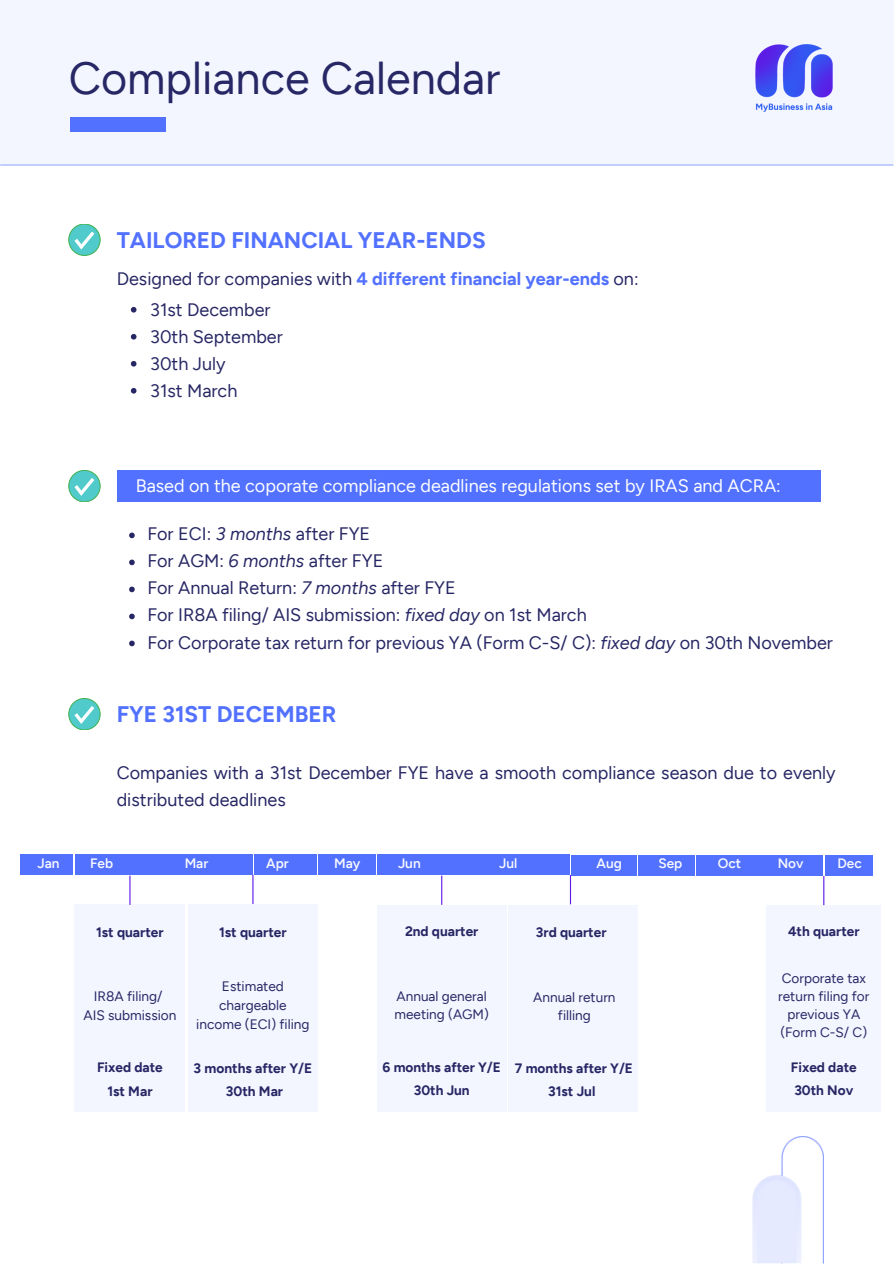
<style>
.page{position:relative;width:894px;height:1264px;background:#fff}
.page>*{position:absolute;margin:0;border:0;box-sizing:border-box;transform-origin:0 0}
.t1{font:45px "Oak Sans";color:#272765}
.t2{font:700 22.5px "Oak Sans";color:#5271ff}
.t3{font:18px/27px "Oak Sans";color:#272765}
.t4{font:18px "Oak Sans";color:#fff}
.t5{font:700 18px "Oak Sans";color:#5271ff}
.t6{font:13.65px/18px "Oak Sans";color:#272765;text-align:center}
.t7{font:700 13.65px "Oak Sans";color:#272765}
.t8{font:600 13.65px "Oak Sans";color:#f9faff}
.s1{font-weight:400;color:#272765}
.s2{font-style:italic}
</style>
<div class="page">
<div style="left:0;top:1px;width:893px;height:164px;background:#f3f5ff"></div>
<hr style="left:1px;top:164px;width:891px;height:1px;background:#9aacfd">
<div style="left:69px;top:470px;width:31px;height:32px;background:#51cacc;border-radius:50%"></div>
<div style="left:69px;top:470px;width:31px;height:32px;border:1px solid #3fb24f;border-radius:50%"></div>
<svg style="left:74px;top:478px;width:20px;height:18px"></svg>
<div style="left:70px;top:117px;width:95px;height:15px;background:#5271ff"></div>
<img style="left:755px;top:44px;width:78px;height:68px">
<div style="left:117px;top:470px;width:703px;height:32px;background:#5271ff"></div>
<svg style="left:129px;top:532px;width:6px;height:6px"></svg>
<svg style="left:129px;top:559px;width:6px;height:6px"></svg>
<svg style="left:129px;top:586px;width:6px;height:6px"></svg>
<svg style="left:129px;top:613px;width:6px;height:6px"></svg>
<svg style="left:129px;top:640px;width:6px;height:6px"></svg>
<div style="left:69px;top:698px;width:31px;height:32px;background:#51cacc;border-radius:50%"></div>
<div style="left:69px;top:698px;width:31px;height:32px;border:1px solid #3fb24f;border-radius:50%"></div>
<svg style="left:74px;top:706px;width:20px;height:18px"></svg>
<div style="left:254px;top:854px;width:63px;height:20px;background:#5271ff"></div>
<div style="left:21px;top:854px;width:52px;height:20px;background:#5271ff"></div>
<div style="left:75px;top:854px;width:53px;height:20px;background:#5271ff"></div>
<div style="left:130px;top:854px;width:123px;height:20px;background:#5271ff"></div>
<div style="left:75px;top:904px;width:110px;height:207px;background:#f3f5ff"></div>
<svg style="left:129px;top:875px;width:1px;height:29px"></svg>
<div style="left:188px;top:904px;width:129px;height:207px;background:#f3f5ff"></div>
<hr style="left:252px;top:874px;width:1px;height:30px;background:#5e17eb">
<div style="left:318px;top:854px;width:57px;height:20px;background:#5271ff"></div>
<div style="left:377px;top:854px;width:64px;height:20px;background:#5271ff"></div>
<div style="left:443px;top:854px;width:127px;height:20px;background:#5271ff"></div>
<div style="left:571px;top:855px;width:65px;height:20px;background:#5271ff"></div>
<div style="left:638px;top:855px;width:56px;height:20px;background:#5271ff"></div>
<div style="left:377px;top:904px;width:129px;height:207px;background:#f3f5ff"></div>
<svg style="left:441px;top:875px;width:1px;height:29px"></svg>
<div style="left:508px;top:905px;width:130px;height:206px;background:#f3f5ff"></div>
<hr style="left:569px;top:875px;width:2px;height:29px;background:#5e17eb">
<div style="left:766px;top:905px;width:114px;height:206px;background:#f3f5ff"></div>
<hr style="left:823px;top:875px;width:1px;height:30px;background:#5e17eb">
<div style="left:696px;top:855px;width:61px;height:20px;background:#5271ff"></div>
<div style="left:758px;top:855px;width:65px;height:20px;background:#5271ff"></div>
<div style="left:825px;top:855px;width:47px;height:20px;background:#5271ff"></div>
<svg style="left:131px;top:307px;width:5px;height:5px"></svg>
<svg style="left:131px;top:334px;width:5px;height:5px"></svg>
<svg style="left:131px;top:361px;width:5px;height:5px"></svg>
<svg style="left:131px;top:388px;width:5px;height:5px"></svg>
<div style="left:69px;top:224px;width:31px;height:31px;background:#51cacc;border-radius:50%"></div>
<div style="left:69px;top:224px;width:31px;height:31px;border:1px solid #3fb24f;border-radius:50%"></div>
<svg style="left:74px;top:231px;width:20px;height:18px"></svg>
<img style="left:752px;top:1136px;width:70px;height:127px">
<p class="t1" style="left:69px;top:51px;width:433px">Compliance Calendar</p>
<h4 class="t2" style="left:117px;top:226px;width:370px">TAILORED FINANCIAL YEAR-ENDS</h4>
<p class="t5" style="left:117px;top:268px;width:523px"><span class="s1">Designed for companies with</span> 4 different financial year-ends <span class="s1">on:</span></p>
<h4 class="t3" style="left:150px;top:296px;width:122px">31st December</h4>
<h4 class="t3" style="left:150px;top:323px;width:134px">30th September</h4>
<h4 class="t3" style="left:150px;top:350px;width:77px">30th July</h4>
<h4 class="t3" style="left:150px;top:377px;width:89px">31st March</h4>
<h4 class="t4" style="left:136px;top:474px;width:646px">Based on the coporate compliance deadlines regulations set by IRAS and ACRA:</h4>
<p class="t3" style="left:147px;top:520px;width:224px">For ECI: <span class="s2">3 months</span> after FYE</p>
<h2 class="t3" style="left:147px;top:547px;width:237px">For AGM: <span class="s2">6 months</span> after FYE</h2>
<h3 class="t3" style="left:147px;top:574px;width:310px">For Annual Return: <span class="s2">7 months</span> after FYE</h3>
<p class="t3" style="left:147px;top:601px;width:441px">For IR8A filing/ AIS submission: <span class="s2">fixed day</span> on 1st March</p>
<p class="t3" style="left:147px;top:628px;width:687px">For Corporate tax return for previous YA (Form C-S/ C): <span class="s2">fixed day</span> on 30th November</p>
<p class="t2" style="left:117px;top:700px;width:221px">FYE 31ST DECEMBER</p>
<p class="t3" style="left:117px;top:759px;width:720px">Companies with a 31st December FYE have a smooth compliance season due to evenly distributed deadlines</p>
<p class="t8" style="left:37px;top:854px;width:24px">Jan</p>
<h3 class="t8" style="left:90px;top:855px;width:25px">Feb</h3>
<p class="t8" style="left:185px;top:855px;width:25px">Mar</p>
<p class="t8" style="left:266px;top:855px;width:24px">Apr</p>
<h4 class="t8" style="left:334px;top:854px;width:28px">May</h4>
<h4 class="t8" style="left:398px;top:855px;width:24px">Jun</h4>
<h4 class="t8" style="left:499px;top:854px;width:20px">Jul</h4>
<p class="t8" style="left:596px;top:855px;width:27px">Aug</p>
<p class="t8" style="left:658px;top:855px;width:25px">Sep</p>
<p class="t8" style="left:717px;top:855px;width:25px">Oct</p>
<h4 class="t8" style="left:777px;top:855px;width:27px">Nov</h4>
<h4 class="t8" style="left:837px;top:855px;width:26px">Dec</h4>
<p class="t7" style="left:96px;top:923px;width:69px">1st quarter</p>
<p class="t6" style="left:94px;top:986px;width:70px">IR8A filing/</p>
<p class="t6" style="left:83px;top:1006px;width:94px">AIS submission</p>
<h2 class="t7" style="left:219px;top:923px;width:69px">1st quarter</h2>
<h3 class="t6" style="left:196px;top:976px;width:115px;line-height:19.2px">Estimated chargeable income (ECI) filing</h3>
<h4 class="t7" style="left:405px;top:922px;width:75px">2nd quarter</h4>
<h4 class="t6" style="left:394px;top:986px;width:96px;text-align:left">Annual general meeting (AGM)</h4>
<h4 class="t7" style="left:535px;top:924px;width:72px">3rd quarter</h4>
<h4 class="t6" style="left:533px;top:987px;width:84px">Annual return filling</h4>
<h4 class="t7" style="left:787px;top:922px;width:73px">4th quarter</h4>
<h4 class="t6" style="left:778px;top:968px;width:92px">Corporate tax return filing for previous YA (Form C-S/ C)</h4>
<h4 class="t7" style="left:97px;top:1059px;width:67px">Fixed date</h4>
<h4 class="t7" style="left:193px;top:1060px;width:120px">3 months after Y/E</h4>
<h4 class="t7" style="left:382px;top:1059px;width:120px">6 months after Y/E</h4>
<h4 class="t7" style="left:514px;top:1060px;width:120px">7 months after Y/E</h4>
<h4 class="t7" style="left:790px;top:1059px;width:67px">Fixed date</h4>
<p class="t7" style="left:107px;top:1082px;width:47px">1st Mar</p>
<h4 class="t7" style="left:226px;top:1082px;width:59px">30th Mar</h4>
<p class="t7" style="left:413px;top:1081px;width:57px">30th Jun</p>
<h4 class="t7" style="left:548px;top:1082px;width:49px">31st Jul</h4>
<h4 class="t7" style="left:794px;top:1081px;width:60px">30th Nov</h4>
</div>
